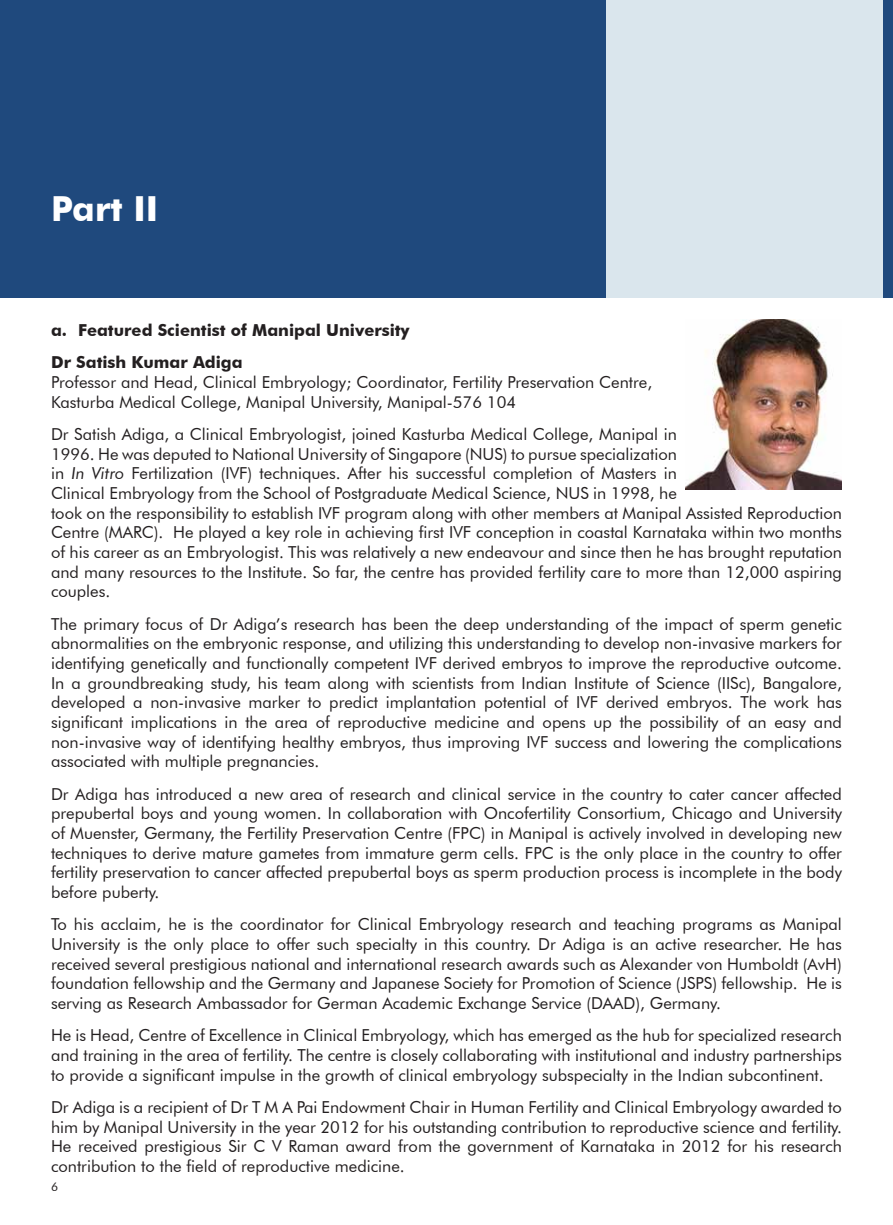
<style>
.page{position:relative;width:893px;height:1225px;background:#fff}
.page>*{position:absolute;margin:0;border:0;box-sizing:border-box;transform-origin:0 0}
.t1{font:700 34.5px "Futura BT";color:#fff}
.t2{font:16.5px/19.6px "Futura BT";color:#231f20;text-align:justify}
.t3{font:700 16.5px/32.4px "Futura BT";color:#231f20}
.t4{font:12px "Futura BT";color:#231f20}
.s1{font-style:italic}
</style>
<div class="page">
<div style="left:0;top:0;width:893px;height:298px;background:#1f497d"></div>
<div style="left:606px;top:0;width:276px;height:298px;background:#dae6ed"></div>
<img style="left:685px;top:319px;width:157px;height:170px">
<h1 class="t1" style="left:51px;top:188px;width:109px">Part II</h1>
<p class="t3" style="left:51px;top:313px;width:360px">a. Featured Scientist of Manipal University<br>Dr Satish Kumar Adiga</p>
<p class="t2" style="left:51px;top:372px;width:603px">Professor and Head, Clinical Embryology; Coordinator, Fertility Preservation Centre,<br>Kasturba Medical College, Manipal University, Manipal-576 104</p>
<p class="t2" style="left:51px;top:424px;width:792px;text-align:left">Dr Satish Adiga, a Clinical Embryologist, joined Kasturba Medical College, Manipal in<br>1996. He was deputed to National University of Singapore (NUS) to pursue specialization<br>in <span class="s1">In Vitro</span> Fertilization (IVF) techniques. After his successful completion of Masters in<br>Clinical Embryology from the School of Postgraduate Medical Science, NUS in 1998, he<br>took on the responsibility to establish IVF program along with other members at Manipal Assisted Reproduction Centre (MARC). He played a key role in achieving first IVF conception in coastal Karnataka within two months of his career as an Embryologist. This was relatively a new endeavour and since then he has brought reputation and many resources to the Institute. So far, the centre has provided fertility care to more than 12,000 aspiring couples.</p>
<p class="t2" style="left:51px;top:614px;width:792px">The primary focus of Dr Adiga’s research has been the deep understanding of the impact of sperm genetic abnormalities on the embryonic response, and utilizing this understanding to develop non-invasive markers for identifying genetically and functionally competent IVF derived embryos to improve the reproductive outcome.<br>In a groundbreaking study, his team along with scientists from Indian Institute of Science (IISc), Bangalore, developed a non-invasive marker to predict implantation potential of IVF derived embryos. The work has significant implications in the area of reproductive medicine and opens up the possibility of an easy and non-invasive way of identifying healthy embryos, thus improving IVF success and lowering the complications associated with multiple pregnancies.</p>
<p class="t2" style="left:51px;top:784px;width:792px">Dr Adiga has introduced a new area of research and clinical service in the country to cater cancer affected prepubertal boys and young women. In collaboration with Oncofertility Consortium, Chicago and University of Muenster, Germany, the Fertility Preservation Centre (FPC) in Manipal is actively involved in developing new techniques to derive mature gametes from immature germ cells. FPC is the only place in the country to offer fertility preservation to cancer affected prepubertal boys as sperm production process is incomplete in the body before puberty.</p>
<p class="t2" style="left:51px;top:914px;width:792px">To his acclaim, he is the coordinator for Clinical Embryology research and teaching programs as Manipal University is the only place to offer such specialty in this country. Dr Adiga is an active researcher. He has received several prestigious national and international research awards such as Alexander von Humboldt (AvH) foundation fellowship and the Germany and Japanese Society for Promotion of Science (JSPS) fellowship. He is serving as Research Ambassador for German Academic Exchange Service (DAAD), Germany.</p>
<p class="t2" style="left:51px;top:1025px;width:792px">He is Head, Centre of Excellence in Clinical Embryology, which has emerged as the hub for specialized research and training in the area of fertility. The centre is closely collaborating with institutional and industry partnerships to provide a significant impulse in the growth of clinical embryology subspecialty in the Indian subcontinent.</p>
<p class="t2" style="left:51px;top:1097px;width:792px">Dr Adiga is a recipient of Dr T M A Pai Endowment Chair in Human Fertility and Clinical Embryology awarded to him by Manipal University in the year 2012 for his outstanding contribution to reproductive science and fertility.<br>He received prestigious Sir C V Raman award from the government of Karnataka in 2012 for his research contribution to the field of reproductive medicine.</p>
<p class="t4" style="left:51px;top:1179px;width:9px">6</p>
</div>
